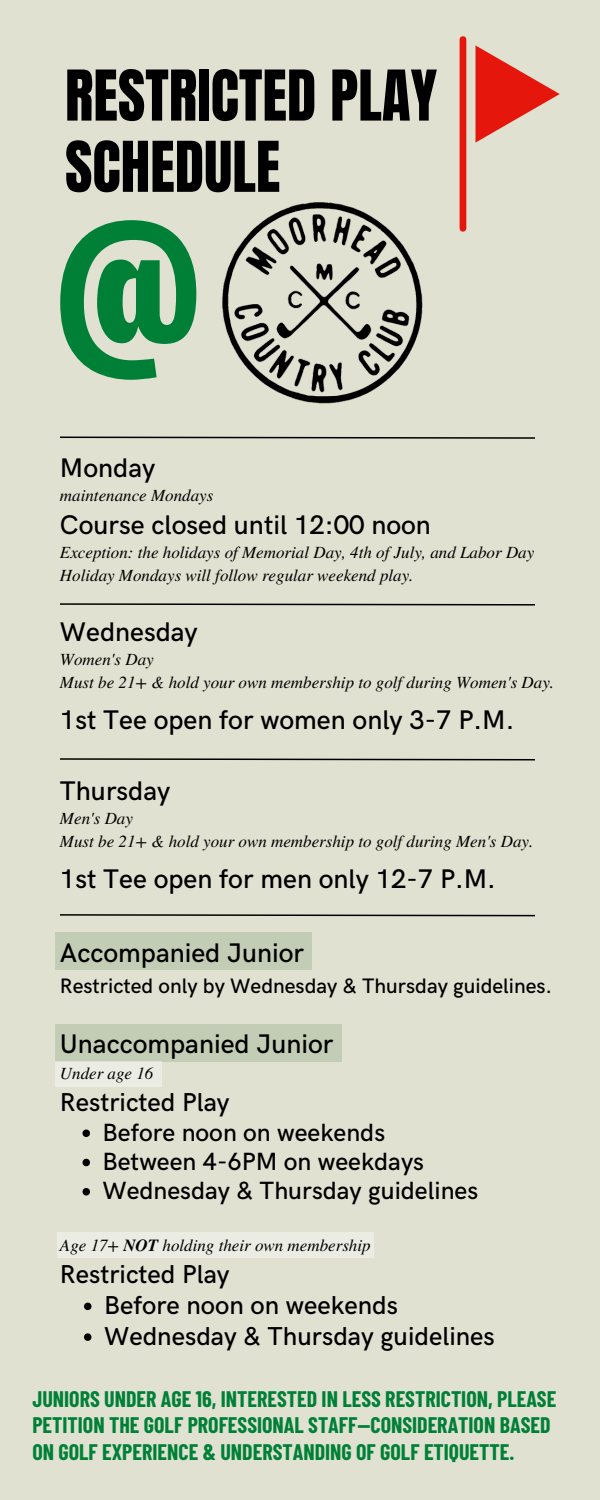
<style>
.page{position:relative;width:600px;height:1500px;background:#e0e1d1}
.page>*{position:absolute;margin:0;border:0;box-sizing:border-box;transform-origin:0 0}
.t1{font:169.1px "Anton";color:#008037}
.t2{font:59.5px/71.2px "Anton";color:#000}
.t3{font:500 27px "HK Grotesk";color:#000}
.t4{font:500 26px "HK Grotesk";color:#000}
.t5{font:500 25px "HK Grotesk";color:#000}
.t6{font:700 22px/26.2px "Barlow Condensed";color:#008037}
.t7{font:500 21px "HK Grotesk";color:#000}
.t8{font:italic 17px/23.2px "Te X Gyre Termes";color:#000}
.s1{font-weight:700}
</style>
<div class="page">
<svg style="left:60px;top:436px;width:475px;height:3px"></svg>
<svg style="left:60px;top:914px;width:475px;height:3px"></svg>
<svg style="left:460px;top:36px;width:6px;height:196px"></svg>
<svg style="left:476px;top:45px;width:84px;height:98px"></svg>
<svg style="left:60px;top:603px;width:475px;height:3px"></svg>
<svg style="left:60px;top:758px;width:475px;height:3px"></svg>
<img style="left:222px;top:202px;width:201px;height:202px">
<div style="left:55px;top:932px;width:257px;height:38px;background:#c3ccb4"></div>
<div style="left:55px;top:1024px;width:286px;height:38px;background:#c3ccb4"></div>
<svg style="left:82px;top:1130px;width:8px;height:7px"></svg>
<svg style="left:82px;top:1159px;width:8px;height:7px"></svg>
<svg style="left:82px;top:1188px;width:8px;height:8px"></svg>
<div style="left:55px;top:1061px;width:107px;height:25px;background:#ebede4"></div>
<div style="left:57px;top:1233px;width:317px;height:25px;background:#ebede4"></div>
<svg style="left:84px;top:1303px;width:7px;height:7px"></svg>
<svg style="left:84px;top:1333px;width:7px;height:8px"></svg>
<h1 class="t2" style="left:65px;top:61px;width:374px">RESTRICTED PLAY<br>SCHEDULE</h1>
<h2 class="t1" style="left:55px;top:174px;width:148px">@</h2>
<p class="t3" style="left:60px;top:453px;width:97px">Monday</p>
<p class="t3" style="left:60px;top:509px;width:372px">Course closed until 12:00 noon</p>
<h2 class="t8" style="left:60px;top:483px;width:155px">maintenance Mondays</h2>
<p class="t8" style="left:60px;top:539px;width:476px">Exception: the holidays of Memorial Day, 4th of July, and Labor Day<br>Holiday Mondays will follow regular weekend play.</p>
<h2 class="t3" style="left:60px;top:617px;width:139px">Wednesday</h2>
<p class="t8" style="left:60px;top:646px;width:95px">Women's Day</p>
<p class="t8" style="left:60px;top:670px;width:496px">Must be 21+ &amp; hold your own membership to golf during Women's Day.</p>
<p class="t3" style="left:60px;top:705px;width:456px">1st Tee open for women only 3-7 P.M.</p>
<p class="t3" style="left:60px;top:775px;width:112px">Thursday</p>
<h2 class="t8" style="left:60px;top:805px;width:74px">Men's Day</h2>
<p class="t8" style="left:60px;top:828px;width:475px">Must be 21+ &amp; hold your own membership to golf during Men's Day.</p>
<h2 class="t3" style="left:60px;top:864px;width:437px">1st Tee open for men only 12-7 P.M.</h2>
<p class="t3" style="left:60px;top:937px;width:246px">Accompanied Junior</p>
<h2 class="t7" style="left:60px;top:974px;width:494px">Restricted only by Wednesday &amp; Thursday guidelines.</h2>
<h2 class="t3" style="left:60px;top:1028px;width:275px">Unaccompanied Junior</h2>
<h5 class="t4" style="left:60px;top:1087px;width:171px">Restricted Play</h5>
<h2 class="t5" style="left:102px;top:1118px;width:284px">Before noon on weekends</h2>
<p class="t5" style="left:102px;top:1148px;width:323px">Between 4-6PM on weekdays</p>
<h2 class="t5" style="left:102px;top:1177px;width:377px">Wednesday &amp; Thursday guidelines</h2>
<p class="t8" style="left:60px;top:1061px;width:95px">Under age 16</p>
<p class="t8" style="left:60px;top:1233px;width:312px">Age 17+ <span class="s1">NOT</span> holding their own membership</p>
<h2 class="t4" style="left:60px;top:1260px;width:171px">Restricted Play</h2>
<p class="t4" style="left:104px;top:1290px;width:295px">Before noon on weekends</p>
<p class="t4" style="left:104px;top:1321px;width:392px">Wednesday &amp; Thursday guidelines</p>
<p class="t6" style="left:32px;top:1385px;width:525px">JUNIORS UNDER AGE 16, INTERESTED IN LESS RESTRICTION, PLEASE<br>PETITION THE GOLF PROFESSIONAL STAFF—CONSIDERATION BASED<br>ON GOLF EXPERIENCE &amp; UNDERSTANDING OF GOLF ETIQUETTE.</p>
</div>
